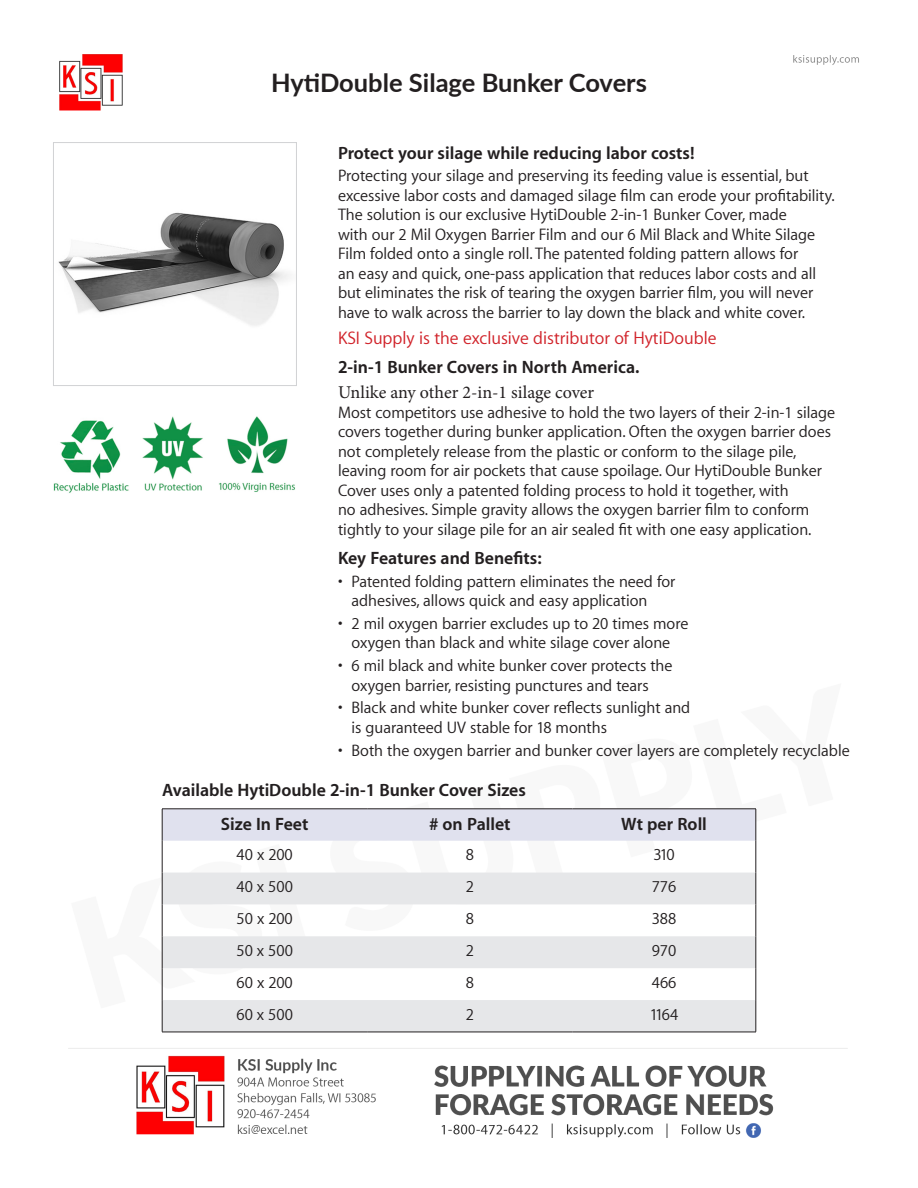
<style>
.page{position:relative;width:918px;height:1188px;background:#fff}
.page>*{position:absolute;margin:0;border:0;box-sizing:border-box;transform-origin:0 0}
.t1{font:700 25.5px "Lato";color:#231f20}
.Body_Sub_Head{font:700 18px "Myriad Set Pro";color:#231f20}
.Body_Copy{font:18px "Myriad Set Pro Text";color:#d1232a}
.t2{font:18px "Minion Pro";color:#231f20}
.Body_Copy-2{font:16.5px/19.5px "Myriad Set Pro Text";color:#231f20}
</style>
<div class="page">
<img style="left:59px;top:54px;width:800px;height:1084px">
<img style="left:53px;top:412px;width:77px;height:81px">
<img style="left:139px;top:412px;width:69px;height:81px">
<img style="left:219px;top:412px;width:77px;height:81px">
<img style="left:58px;top:185px;width:237px;height:158px">
<div style="left:53px;top:142px;width:244px;height:244px;border:1px solid #d1d2d4"></div>
<div style="left:163px;top:810px;width:593px;height:31px;background:#e0e1ee"></div>
<svg style="left:163px;top:873px;width:593px;height:159px;fill:#e6e7e9"></svg>
<hr style="left:162px;top:809px;width:205px;height:1px;background:#231f20">
<hr style="left:162px;top:809px;width:1px;height:32px;background:#231f20">
<hr style="left:367px;top:809px;width:205px;height:1px;background:#231f20">
<hr style="left:572px;top:809px;width:184px;height:1px;background:#231f20">
<hr style="left:756px;top:809px;width:1px;height:32px;background:#231f20">
<hr style="left:162px;top:841px;width:1px;height:32px;background:#231f20">
<hr style="left:756px;top:841px;width:1px;height:32px;background:#231f20">
<hr style="left:162px;top:873px;width:1px;height:31px;background:#231f20">
<hr style="left:756px;top:873px;width:1px;height:31px;background:#231f20">
<hr style="left:162px;top:904px;width:1px;height:32px;background:#231f20">
<hr style="left:756px;top:904px;width:1px;height:32px;background:#231f20">
<hr style="left:162px;top:936px;width:1px;height:32px;background:#231f20">
<hr style="left:756px;top:936px;width:1px;height:32px;background:#231f20">
<hr style="left:162px;top:968px;width:1px;height:32px;background:#231f20">
<hr style="left:756px;top:968px;width:1px;height:32px;background:#231f20">
<hr style="left:162px;top:1000px;width:1px;height:32px;background:#231f20">
<hr style="left:756px;top:1000px;width:1px;height:32px;background:#231f20">
<hr style="left:162px;top:1032px;width:205px;height:1px;background:#231f20">
<hr style="left:367px;top:1032px;width:205px;height:1px;background:#231f20">
<hr style="left:572px;top:1032px;width:184px;height:1px;background:#231f20">
<p class="t1" style="left:271px;top:64px;width:377px">HytiDouble Silage Bunker Covers</p>
<p class="Body_Sub_Head" style="left:338px;top:138px;width:358px">Protect your silage while reducing labor costs!</p>
<p class="Body_Copy-2" style="left:338px;top:165px;width:498px">Protecting your silage and preserving its feeding value is essential, but excessive labor costs and damaged silage film can erode your profitability.<br>The solution is our exclusive HytiDouble 2-in-1 Bunker Cover, made<br>with our 2 Mil Oxygen Barrier Film and our 6 Mil Black and White Silage Film folded onto a single roll. The patented folding pattern allows for<br>an easy and quick, one-pass application that reduces labor costs and all but eliminates the risk of tearing the oxygen barrier film, you will never have to walk across the barrier to lay down the black and white cover.</p>
<p class="Body_Copy" style="left:338px;top:324px;width:380px">KSI Supply is the exclusive distributor of HytiDouble</p>
<p class="Body_Sub_Head" style="left:338px;top:353px;width:303px">2-in-1 Bunker Covers in North America.</p>
<p class="t2" style="left:338px;top:380px;width:258px">Unlike any other 2-in-1 silage cover</p>
<p class="Body_Copy-2" style="left:338px;top:402px;width:499px">Most competitors use adhesive to hold the two layers of their 2-in-1 silage covers together during bunker application. Often the oxygen barrier does not completely release from the plastic or conform to the silage pile, leaving room for air pockets that cause spoilage. Our HytiDouble Bunker Cover uses only a patented folding process to hold it together, with<br>no adhesives. Simple gravity allows the oxygen barrier film to conform tightly to your silage pile for an air sealed fit with one easy application.</p>
<p class="Body_Sub_Head" style="left:338px;top:544px;width:205px">Key Features and Benefits:</p>
<p class="Body_Copy-2" style="left:352px;top:571px;width:325px;text-indent:-14px">• Patented folding pattern eliminates the need for adhesives, allows quick and easy application</p>
<p class="Body_Copy-2" style="left:338px;top:613px;width:352px;text-align:center">• 2 mil oxygen barrier excludes up to 20 times more oxygen than black and white silage cover alone</p>
<p class="Body_Copy-2" style="left:352px;top:655px;width:323px;text-indent:-14px">• 6 mil black and white bunker cover protects the oxygen barrier, resisting punctures and tears</p>
<p class="Body_Copy-2" style="left:352px;top:697px;width:340px;text-indent:-14px">• Black and white bunker cover reflects sunlight and is guaranteed UV stable for 18 months</p>
<p class="Body_Copy-2" style="left:338px;top:740px;width:513px">• Both the oxygen barrier and bunker cover layers are completely recyclable</p>
<p class="Body_Sub_Head" style="left:162px;top:776px;width:365px">Available HytiDouble 2-in-1 Bunker Cover Sizes</p>
<p class="Body_Sub_Head" style="left:221px;top:810px;width:89px">Size In Feet</p>
<p class="Body_Sub_Head" style="left:429px;top:810px;width:83px"># on Pallet</p>
<p class="Body_Sub_Head" style="left:621px;top:810px;width:87px">Wt per Roll</p>
<p class="Body_Copy-2" style="left:237px;top:844px;width:58px">40 x 200</p>
<p class="Body_Copy-2" style="left:466px;top:844px;width:10px">8</p>
<p class="Body_Copy-2" style="left:653px;top:844px;width:23px">310</p>
<p class="Body_Copy-2" style="left:236px;top:876px;width:58px">40 x 500</p>
<p class="Body_Copy-2" style="left:466px;top:876px;width:10px">2</p>
<p class="Body_Copy-2" style="left:652px;top:876px;width:26px">776</p>
<p class="Body_Copy-2" style="left:237px;top:908px;width:58px">50 x 200</p>
<p class="Body_Copy-2" style="left:466px;top:908px;width:10px">8</p>
<p class="Body_Copy-2" style="left:652px;top:908px;width:26px">388</p>
<p class="Body_Copy-2" style="left:236px;top:940px;width:58px">50 x 500</p>
<p class="Body_Copy-2" style="left:466px;top:940px;width:10px">2</p>
<p class="Body_Copy-2" style="left:652px;top:940px;width:26px">970</p>
<p class="Body_Copy-2" style="left:237px;top:972px;width:58px">60 x 200</p>
<p class="Body_Copy-2" style="left:466px;top:972px;width:10px">8</p>
<p class="Body_Copy-2" style="left:652px;top:972px;width:26px">466</p>
<p class="Body_Copy-2" style="left:236px;top:1004px;width:58px">60 x 500</p>
<p class="Body_Copy-2" style="left:466px;top:1004px;width:10px">2</p>
<p class="Body_Copy-2" style="left:650px;top:1004px;width:30px">1164</p>
</div>
